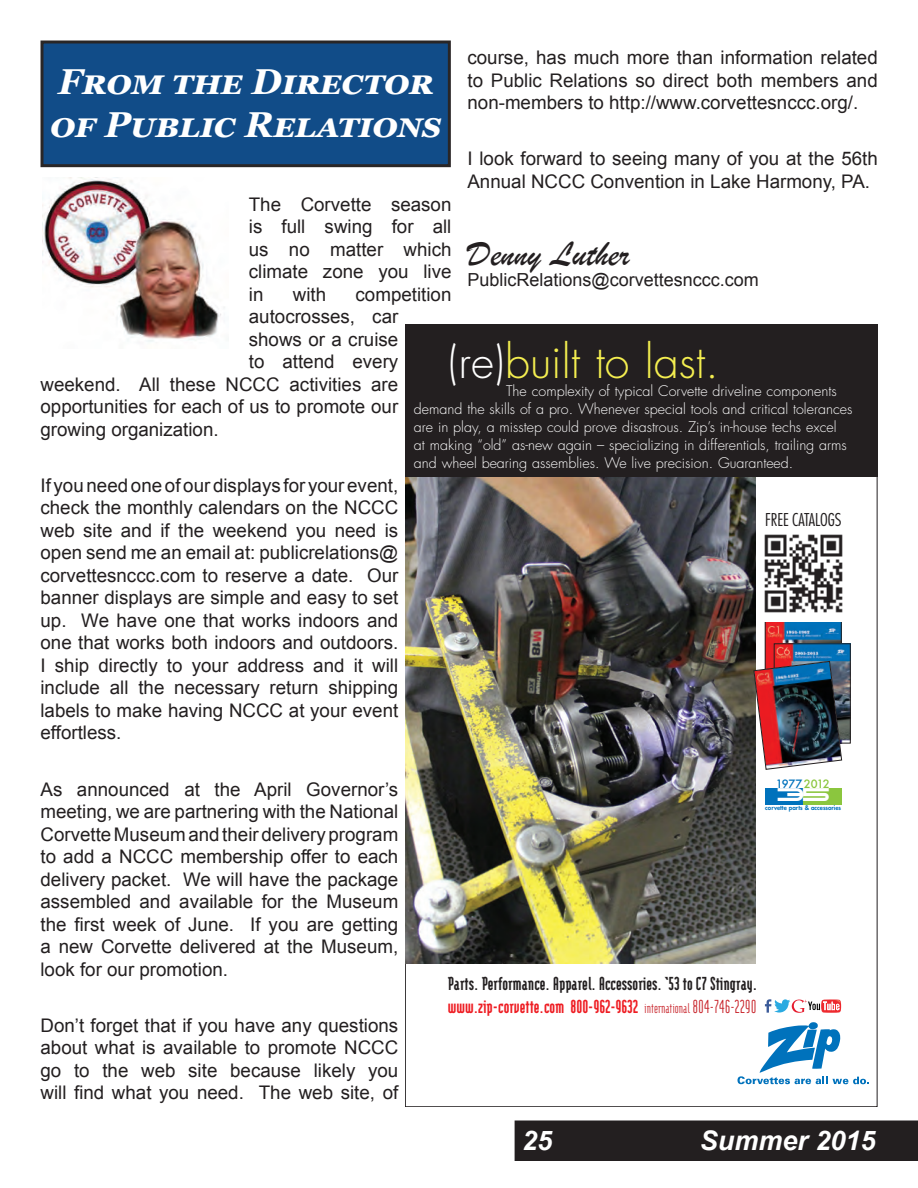
<style>
.page{position:relative;width:918px;height:1188px;background:#fff}
.page>*{position:absolute;margin:0;border:0;box-sizing:border-box;transform-origin:0 0}
.t1{font:300 45px "Futura";color:#f4ee50}
.t2{font:italic 700 36px/43.5px "Georgia";color:#fff}
.t3{font:36px "Brush Script";color:#231f20}
.t4{font:32.25px "Lord Haw Haw";color:#fff}
.t5{font:italic 700 27px "Arial";color:#fff}
.t6{font:900 22.5px/22.5px "Modula";color:#231f20}
.t7{font:18.75px/22.5px "Arial";color:#231f20;text-align:justify}
.t8{font:18px "Arial";color:#231f20}
.t9{font:300 condensed 17.25px "Futura";color:#231f20}
.t10{font:300 14.25px/18px "Futura";color:#fff}
.t11{font:500 11.25px "Futura";letter-spacing:-.055em;color:#0072bc}
.t12{font:800 6.3px "Futura";color:#0072bc}
.s1{color:#fff}
.s2{color:#8bc63e}
.s3{color:#ee1d23}
.s4{font-weight:400;font-size:16.8px;color:#c8242b}
.s5{font-weight:400;color:#c8242b}
</style>
<div class="page">
<div style="left:515px;top:1120px;width:403px;height:41px;background:#231f20"></div>
<div style="left:42px;top:42px;width:407px;height:124px;background:#114c88"></div>
<div style="left:40px;top:40px;width:411px;height:127px;border:3px solid #231f20"></div>
<img style="left:43px;top:178px;width:182px;height:164px">
<div style="left:405px;top:324px;width:473px;height:153px;background:#231f20"></div>
<svg style="left:738px;top:1022px;width:131px;height:62px"></svg>
<svg style="left:765px;top:999px;width:76px;height:14px"></svg>
<img style="left:767px;top:623px;width:73px;height:38px">
<img style="left:776px;top:646px;width:72px;height:95px">
<img style="left:764px;top:534px;width:79px;height:79px">
<div style="left:765px;top:788px;width:38px;height:17px;background:#0072bc"></div>
<div style="left:803px;top:788px;width:39px;height:17px;background:#8bc63e"></div>
<img style="left:405px;top:477px;width:351px;height:486px">
<img style="left:754px;top:661px;width:88px;height:109px">
<h2 class="t2" style="left:50px;top:60px;width:392px">From the Director of Public Relations</h2>
<p class="t7" style="left:467px;top:46px;width:412px">course, has much more than information related to Public Relations so direct both members and non-members to http://www.corvettesnccc.org/.</p>
<p class="t7" style="left:467px;top:147px;width:412px">I look forward to seeing many of you at the 56th<br>Annual NCCC Convention in Lake Harmony, PA.</p>
<p class="t7" style="left:249px;top:193px;width:204px">The Corvette season is full swing for all us no matter which climate zone you live in</p>
<h2 class="t3" style="left:468px;top:232px;width:164px">Denny Luther</h2>
<p class="t8" style="left:468px;top:268px;width:293px">PublicRelations@corvettesnccc.com</p>
<p class="t7" style="left:293px;top:283px;width:35px">with</p>
<p class="t7" style="left:356px;top:283px;width:97px">competition</p>
<p class="t7" style="left:249px;top:305px;width:151px">autocrosses, car</p>
<p class="t7" style="left:249px;top:328px;width:151px">shows or a cruise</p>
<p class="t7" style="left:249px;top:350px;width:151px">to attend every</p>
<p class="t7" style="left:40px;top:373px;width:359px">weekend. All these NCCC activities are</p>
<p class="t7" style="left:40px;top:395px;width:359px">opportunities for each of us to promote our</p>
<p class="t7" style="left:40px;top:418px;width:180px">growing organization.</p>
<p class="t7" style="left:40px;top:474px;width:359px">If you need one of our displays for your event, check the monthly calendars on the NCCC web site and if the weekend you need is open send me an email at: publicrelations@ corvettesnccc.com to reserve a date. Our banner displays are simple and easy to set up. We have one that works indoors and one that works both indoors and outdoors.<br>I ship directly to your address and it will include all the necessary return shipping labels to make having NCCC at your event effortless.</p>
<h1 class="t1" style="left:448px;top:333px;width:273px"><span class="s1">(re)</span>built to last.</h1>
<p class="t10" style="left:414px;top:382px;width:440px;text-indent:92px">The complexity of typical Corvette driveline components demand the skills of a pro. Whenever special tools and critical tolerances are in play, a misstep could prove disastrous. Zip’s in-house techs excel<br>at making “old” as-new again – specializing in differentials, trailing arms and wheel bearing assemblies. We live precision. Guaranteed.</p>
<p class="t9" style="left:765px;top:509px;width:78px">FREE CATALOGS</p>
<p class="t7" style="left:40px;top:778px;width:359px">As announced at the April Governor’s meeting, we are partnering with the National Corvette Museum and their delivery program to add a NCCC membership offer to each delivery packet. We will have the package assembled and available for the Museum the first week of June. If you are getting a new Corvette delivered at the Museum, look for our promotion.</p>
<p class="t7" style="left:40px;top:1014px;width:359px">Don’t forget that if you have any questions about what is available to promote NCCC go to the web site because likely you will find what you need. The web site, of</p>
<p class="t11" style="left:776px;top:777px;width:55px">1977 <span class="s2">2012</span></p>
<h3 class="t4" style="left:778px;top:775px;width:59px">35</h3>
<p class="t12" style="left:765px;top:803px;width:77px">corvette parts &amp; accessories</p>
<p class="t6" style="left:448px;top:972px;width:311px">Parts. Performance. Apparel. Accessories. ‘53 to C7 Stingray. <span class="s3">www.zip-corvette.com 800-962-9632</span> <span class="s4">international</span> <span class="s5">804-746-2290</span></p>
<h3 class="t5" style="left:522px;top:1122px;width:32px">25</h3>
<h3 class="t5" style="left:700px;top:1122px;width:177px">Summer 2015</h3>
</div>
